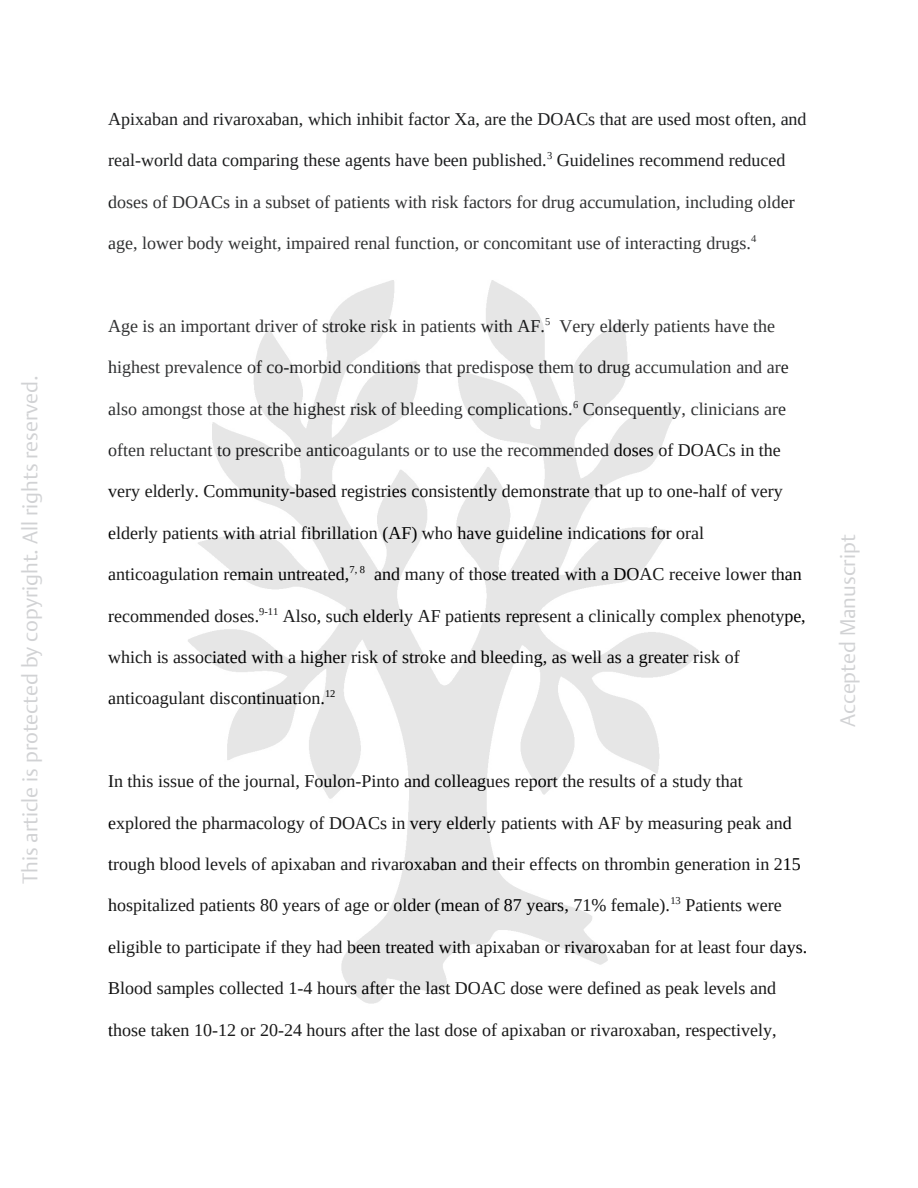
<style>
.page{position:relative;width:918px;height:1188px;background:#fff}
.page>*{position:absolute;margin:0;border:0;box-sizing:border-box;transform-origin:0 0}
.t1{font:300 21px "Thieme Argo 2011";color:#d1d2d4}
.t2{font:18px "Liberation Serif";color:#000}
.t3{font:18px "Liberation Serif";color:#1c1d1e}
.s1{color:#000}
</style>
<div class="page">
<img style="left:188px;top:280px;width:511px;height:724px">
<p class="t1" style="left:16px;top:884px;width:510px;rotate:-90deg">This article is protected by copyright. All rights reserved.</p>
<p class="t3" style="left:108px;top:109px;width:700px">Apixaban and rivaroxaban, which inhibit factor Xa, are the DOACs that are used most often, and</p>
<p class="t3" style="left:108px;top:150px;width:679px">real-world data comparing these agents have been published.<sup>3</sup> Guidelines recommend reduced</p>
<p class="t3" style="left:108px;top:192px;width:688px">doses of DOACs in a subset of patients with risk factors for drug accumulation, including older</p>
<p class="t3" style="left:108px;top:233px;width:650px">age, lower body weight, impaired renal function, or concomitant use of interacting drugs.<sup>4</sup></p>
<p class="t3" style="left:108px;top:316px;width:669px">Age is an important driver of stroke risk in patients with AF.<sup>5</sup> Very elderly patients have the</p>
<p class="t3" style="left:108px;top:357px;width:682px">highest prevalence of co-morbid conditions that predispose them to drug accumulation and are</p>
<p class="t3" style="left:108px;top:399px;width:679px">also amongst those at the highest risk of bleeding complications.<sup>6</sup> Consequently, clinicians are</p>
<p class="t3" style="left:108px;top:440px;width:674px">often reluctant to prescribe anticoagulants or to use the recommended <span class="s1">doses of DOACs in the</span></p>
<p class="t2" style="left:108px;top:481px;width:676px">very elderly. Community-based registries consistently demonstrate that up to one-half of very</p>
<p class="t2" style="left:108px;top:523px;width:598px">elderly patients with atrial fibrillation (AF) who have guideline indications for oral</p>
<p class="t2" style="left:108px;top:564px;width:695px">anticoagulation remain untreated,<sup>7,</sup> <sup>8</sup> and many of those treated with a DOAC receive lower than</p>
<p class="t2" style="left:108px;top:606px;width:699px">recommended doses.<sup>9-11</sup> Also, such elderly AF patients represent a clinically complex phenotype,</p>
<p class="t2" style="left:108px;top:647px;width:633px">which is associated with a higher risk of stroke and bleeding, as well as a greater risk of</p>
<p class="t2" style="left:108px;top:688px;width:229px">anticoagulant discontinuation.<sup>12</sup></p>
<p class="t2" style="left:108px;top:771px;width:636px">In this issue of the journal, Foulon-Pinto and colleagues report the results of a study that</p>
<p class="t2" style="left:108px;top:813px;width:685px">explored the pharmacology of DOACs in very elderly patients with AF by measuring peak and</p>
<p class="t2" style="left:108px;top:854px;width:694px">trough blood levels of apixaban and rivaroxaban and their effects on thrombin generation in 215</p>
<p class="t2" style="left:108px;top:895px;width:675px">hospitalized patients 80 years of age or older (mean of 87 years, 71% female).<sup>13</sup> Patients were</p>
<p class="t2" style="left:108px;top:937px;width:701px">eligible to participate if they had been treated with apixaban or rivaroxaban for at least four days.</p>
<p class="t2" style="left:108px;top:978px;width:670px">Blood samples collected 1-4 hours after the last DOAC dose were defined as peak levels and</p>
<p class="t2" style="left:108px;top:1020px;width:670px">those taken 10-12 or 20-24 hours after the last dose of apixaban or rivaroxaban, respectively,</p>
<p class="t1" style="left:834px;top:727px;width:194px;rotate:-90deg">Accepted Manuscript</p>
</div>
